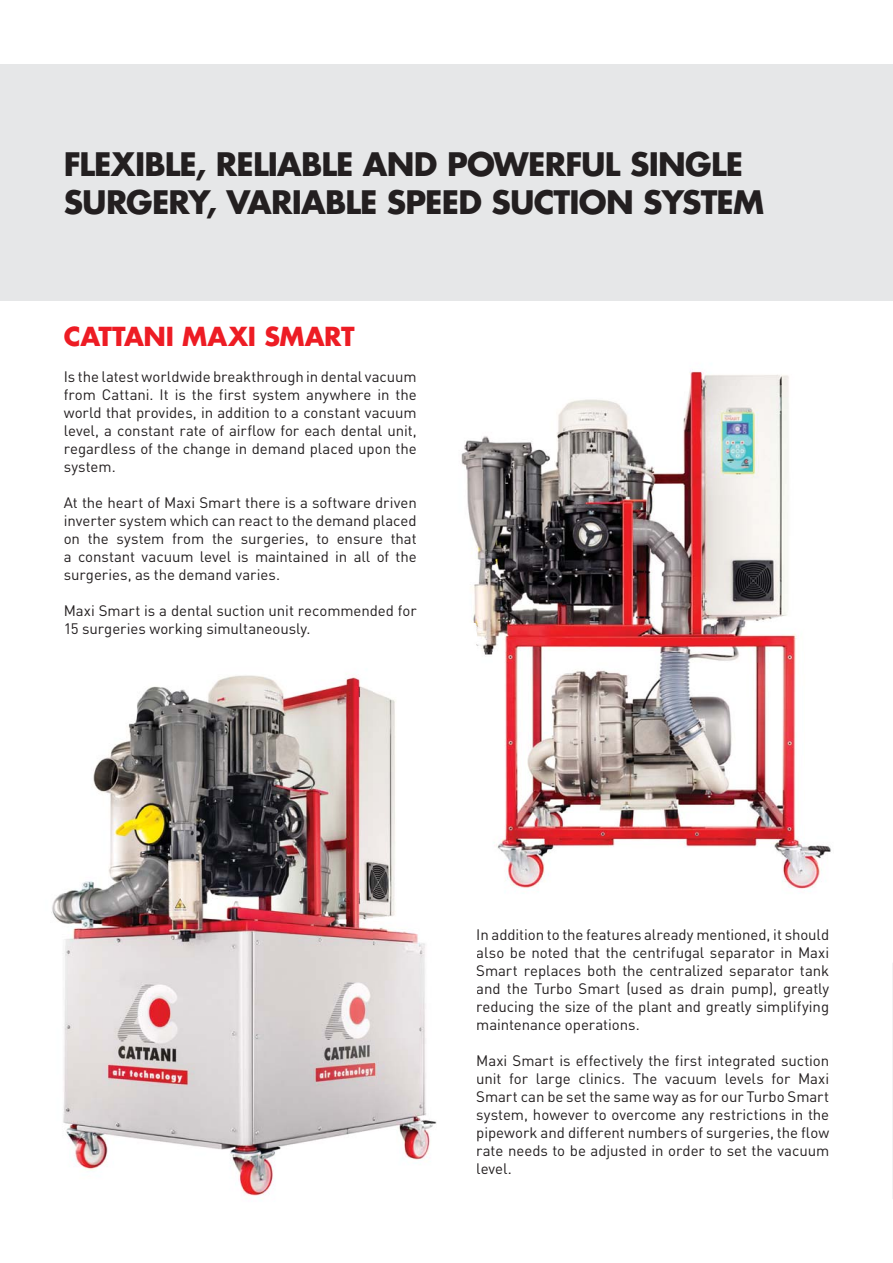
<style>
.page{position:relative;width:893px;height:1263px;background:#fff}
.page>*{position:absolute;margin:0;border:0;box-sizing:border-box;transform-origin:0 0}
.t1{font:700 31.5px/37.8px "Futura LT Pro";letter-spacing:-.025em;color:#231f20}
.t2{font:700 25.5px "Futura LT Pro";letter-spacing:-.01em;color:#ed1c24}
.t3{font:15px/18px "DINOT";letter-spacing:-.005em;color:#231f20;text-align:justify}
</style>
<div class="page">
<img style="left:461px;top:371px;width:370px;height:518px">
<div style="left:0;top:64px;width:893px;height:236px;background:#e6e7e8"></div>
<img style="left:51px;top:675px;width:386px;height:524px">
<img style="left:436px;top:624px;width:41px;height:320px">
<h1 class="t1" style="left:64px;top:146px;width:702px">FLEXIBLE, RELIABLE AND POWERFUL SINGLE<br>SURGERY, VARIABLE SPEED SUCTION SYSTEM</h1>
<h2 class="t2" style="left:64px;top:323px;width:292px">CATTANI MAXI SMART</h2>
<p class="t3" style="left:64px;top:370px;width:354px">Is the latest worldwide breakthrough in dental vacuum from Cattani. It is the first system anywhere in the world that provides, in addition to a constant vacuum level, a constant rate of airflow for each dental unit, regardless of the change in demand placed upon the system.</p>
<p class="t3" style="left:64px;top:496px;width:354px">At the heart of Maxi Smart there is a software driven inverter system which can react to the demand placed on the system from the surgeries, to ensure that a constant vacuum level is maintained in all of the surgeries, as the demand varies.</p>
<p class="t3" style="left:64px;top:604px;width:354px">Maxi Smart is a dental suction unit recommended for</p>
<p class="t3" style="left:64px;top:622px;width:248px">15 surgeries working simultaneously.</p>
<p class="t3" style="left:476px;top:927px;width:354px">In addition to the features already mentioned, it should also be noted that the centrifugal separator in Maxi Smart replaces both the centralized separator tank and the Turbo Smart (used as drain pump), greatly reducing the size of the plant and greatly simplifying maintenance operations.</p>
<p class="t3" style="left:476px;top:1053px;width:354px">Maxi Smart is effectively the first integrated suction unit for large clinics. The vacuum levels for Maxi Smart can be set the same way as for our Turbo Smart system, however to overcome any restrictions in the pipework and different numbers of surgeries, the flow rate needs to be adjusted in order to set the vacuum level.</p>
</div>
